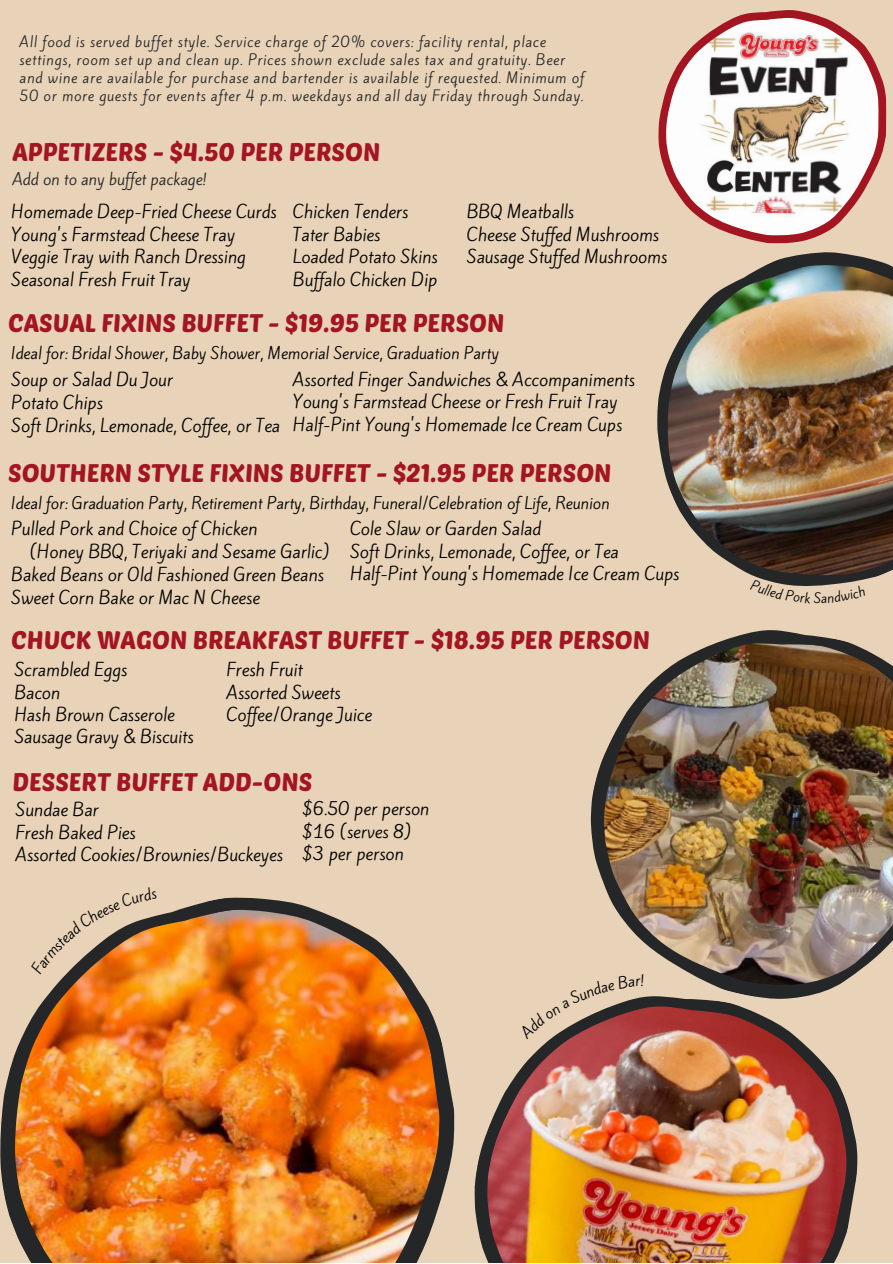
<style>
.page{position:relative;width:893px;height:1264px;background:#fff}
.page>*{position:absolute;margin:0;border:0;box-sizing:border-box;transform-origin:0 0}
.t1{font:25.05px "Poetsen One";color:#a31621}
.t2{font:16.5px/22.5px "Kite One";color:#000}
.t3{font:15px "Kite One";color:#000}
.t4{font:15px "Kite One";color:#252627}
.t5{font:13.5px/18px "Kite One";letter-spacing:.055em;color:#252627}
</style>
<div class="page">
<div style="left:0;top:0;width:892px;height:1262px;background:#e8d3b8"></div>
<svg style="left:657px;top:252px;width:232px;height:328px"></svg>
<svg style="left:658px;top:10px;width:228px;height:234px"></svg>
<img style="left:666px;top:18px;width:213px;height:218px">
<svg style="left:0;top:897px;width:454px;height:334px"></svg>
<img style="left:15px;top:909px;width:424px;height:353px">
<svg style="left:590px;top:630px;width:260px;height:366px"></svg>
<img style="left:603px;top:643px;width:289px;height:342px">
<img style="left:667px;top:265px;width:225px;height:310px">
<svg style="left:474px;top:996px;width:383px;height:264px"></svg>
<img style="left:487px;top:1006px;width:359px;height:256px">
<svg style="left:518px;top:973px;width:126px;height:66px"></svg>
<svg style="left:750px;top:579px;width:115px;height:8px"></svg>
<svg style="left:30px;top:897px;width:127px;height:77px"></svg>
<p class="t5" style="left:20px;top:33px;width:566px">All food is served buffet style. Service charge of 20% covers: facility rental, place settings, room set up and clean up. Prices shown exclude sales tax and gratuity. Beer and wine are available for purchase and bartender is available if requested. Minimum of 50 or more guests for events after 4 p.m. weekdays and all day Friday through Sunday.</p>
<h1 class="t1" style="left:12px;top:136px;width:369px">APPETIZERS - $4.50 PER PERSON</h1>
<p class="t4" style="left:12px;top:169px;width:196px">Add on to any buf et package!</p>
<p class="t2" style="left:11px;top:201px;width:267px">Homemade Deep-Fried Cheese Curds<br>Young's Farmstead Cheese Tray<br>Veggie Tray with Ranch Dressing<br>Seasonal Fresh Fruit Tray</p>
<p class="t2" style="left:293px;top:201px;width:146px">Chicken Tenders<br>Tater Babies<br>Loaded Potato Skins<br>Buf alo Chicken Dip</p>
<p class="t2" style="left:467px;top:201px;width:202px">BBQ Meatballs<br>Cheese Stuf ed Mushrooms<br>Sausage Stuf ed Mushrooms</p>
<h1 class="t1" style="left:8px;top:307px;width:497px">CASUAL FIXINS BUFFET - $19.95 PER PERSON</h1>
<p class="t3" style="left:11px;top:342px;width:489px">Ideal for: Bridal Shower, Baby Shower, Memorial Service, Graduation Party</p>
<p class="t2" style="left:11px;top:368px;width:270px;line-height:23px">Soup or Salad Du Jour<br>Potato Chips<br>Soft Drinks, Lemonade, Cof ee, or Tea</p>
<p class="t2" style="left:293px;top:368px;width:343px">Assorted Finger Sandwiches &amp; Accompaniments<br>Young's Farmstead Cheese or Fresh Fruit Tray<br>Half-Pint Young's Homemade Ice Cream Cups</p>
<h1 class="t1" style="left:8px;top:457px;width:604px">SOUTHERN STYLE FIXINS BUFFET - $21.95 PER PERSON</h1>
<p class="t3" style="left:11px;top:493px;width:599px">Ideal for: Graduation Party, Retirement Party, Birthday, Funeral/Celebration of Life, Reunion</p>
<p class="t2" style="left:11px;top:518px;width:248px">Pulled Pork and Choice of Chicken</p>
<p class="t2" style="left:30px;top:541px;width:301px">(Honey BBQ, Teriyaki and Sesame Garlic)</p>
<p class="t2" style="left:11px;top:564px;width:314px">Baked Beans or Old Fashioned Green Beans</p>
<p class="t2" style="left:11px;top:587px;width:250px">Sweet Corn Bake or Mac N Cheese</p>
<p class="t2" style="left:350px;top:518px;width:331px">Cole Slaw or Garden Salad<br>Soft Drinks, Lemonade, Cof ee, or Tea<br>Half-Pint Young's Homemade Ice Cream Cups</p>
<h1 class="t1" style="left:11px;top:624px;width:640px">CHUCK WAGON BREAKFAST BUFFET - $18.95 PER PERSON</h1>
<p class="t2" style="left:14px;top:658px;width:181px">Scrambled Eggs<br>Bacon<br>Hash Brown Casserole<br>Sausage Gravy &amp; Biscuits</p>
<p class="t2" style="left:226px;top:658px;width:147px">Fresh Fruit<br>Assorted Sweets<br>Cof ee/Orange Juice</p>
<h1 class="t1" style="left:12px;top:765px;width:301px">DESSERT BUFFET ADD-ONS</h1>
<p class="t2" style="left:16px;top:799px;width:269px">Sundae Bar<br>Fresh Baked Pies<br>Assorted Cookies/Brownies/Buckeyes</p>
<p class="t2" style="left:302px;top:797px;width:129px">$6.50 per person $16 (serves 8) $3 per person</p>
</div>
